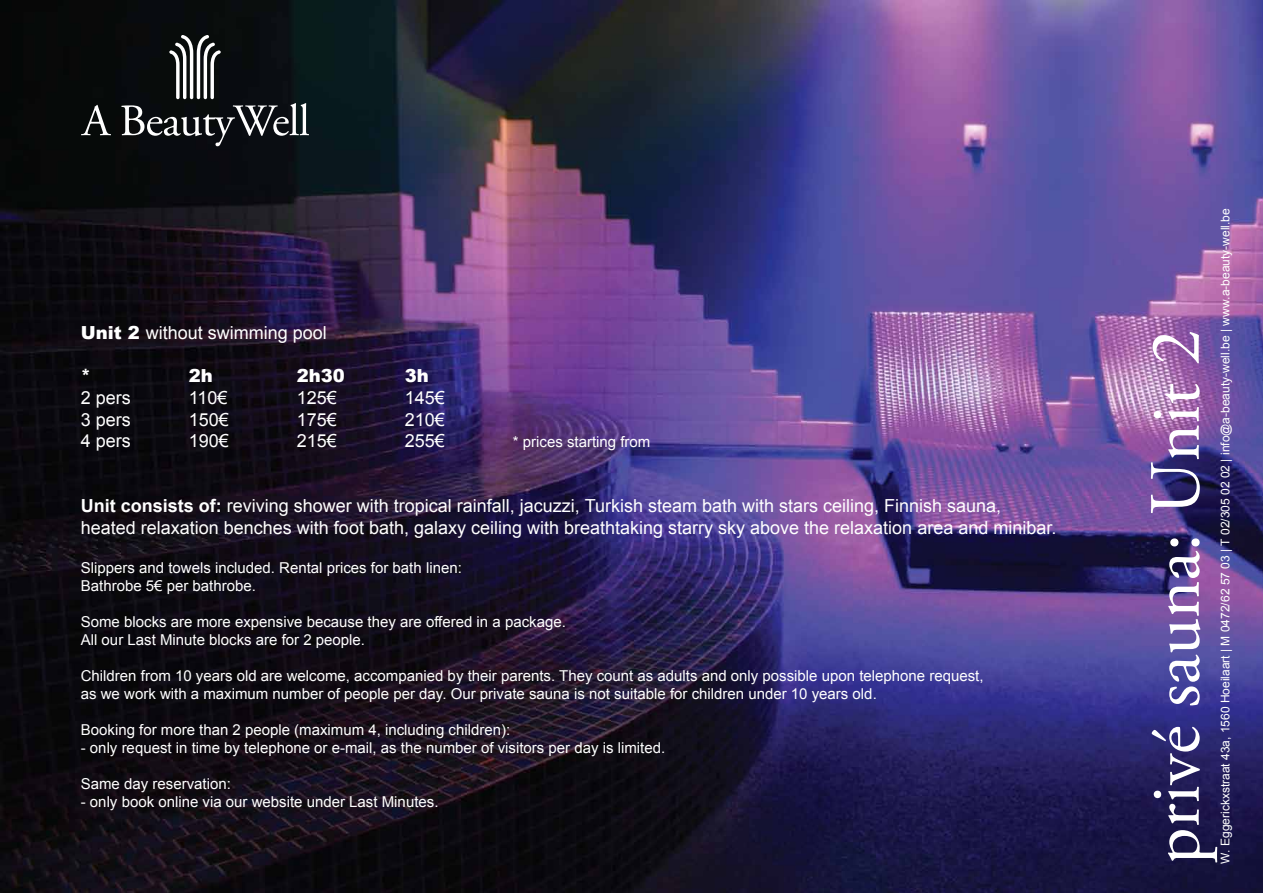
<style>
.page{position:relative;width:1263px;height:893px;background:#fff}
.page>*{position:absolute;margin:0;border:0;box-sizing:border-box;transform-origin:0 0}
.t1{font:72px "Adobe Garamond Pro";color:#fff}
.t2{font:18px/21.6px "Arial";color:#fff}
.t3{font:900 18px "Arial";color:#fff}
.t4{font:15px/18px "Arial";color:#fff}
.t5{font:12px "Arial";color:#fff}
.s1{font-weight:900}
.s2{font-weight:700}
</style>
<div class="page">
<img style="left:0;top:0;width:1263px;height:893px">
<svg style="left:81px;top:105px;width:30px;height:30px"></svg>
<svg style="left:121px;top:35px;width:188px;height:111px;background:#292d2f"></svg>
<p class="t2" style="left:81px;top:322px;width:248px"><span class="s1">Unit 2</span> without swimming pool</p>
<p class="t3" style="left:81px;top:366px;width:12px">*</p>
<p class="t3" style="left:189px;top:366px;width:26px">2h</p>
<p class="t3" style="left:297px;top:366px;width:50px">2h30</p>
<p class="t3" style="left:405px;top:366px;width:26px">3h</p>
<p class="t2" style="left:81px;top:387px;width:52px">2 pers</p>
<p class="t2" style="left:189px;top:387px;width:40px">110€</p>
<p class="t2" style="left:297px;top:387px;width:42px">125€</p>
<p class="t2" style="left:405px;top:387px;width:42px">145€</p>
<p class="t2" style="left:81px;top:409px;width:52px">3 pers</p>
<p class="t2" style="left:189px;top:409px;width:42px">150€</p>
<p class="t2" style="left:297px;top:409px;width:42px">175€</p>
<p class="t2" style="left:405px;top:409px;width:42px">210€</p>
<p class="t2" style="left:81px;top:430px;width:52px">4 pers</p>
<p class="t2" style="left:189px;top:430px;width:42px">190€</p>
<p class="t2" style="left:297px;top:430px;width:42px">215€</p>
<p class="t2" style="left:405px;top:430px;width:42px">255€</p>
<p class="t4" style="left:513px;top:433px;width:139px">* prices starting from</p>
<p class="t2" style="left:81px;top:495px;width:977px"><span class="s2">Unit consists of:</span> reviving shower with tropical rainfall, jacuzzi, Turkish steam bath with stars ceiling, Finnish sauna, heated relaxation benches with foot bath, galaxy ceiling with breathtaking starry sky above the relaxation area and minibar.</p>
<p class="t4" style="left:81px;top:559px;width:382px">Slippers and towels included. Rental prices for bath linen:<br>Bathrobe 5€ per bathrobe.</p>
<p class="t4" style="left:81px;top:613px;width:486px">Some blocks are more expensive because they are offered in a package.<br>All our Last Minute blocks are for 2 people.</p>
<p class="t4" style="left:81px;top:667px;width:904px">Children from 10 years old are welcome, accompanied by their parents. They count as adults and only possible upon telephone request, as we work with a maximum number of people per day. Our private sauna is not suitable for children under 10 years old.</p>
<p class="t4" style="left:81px;top:721px;width:431px">Booking for more than 2 people (maximum 4, including children):</p>
<p class="t4" style="left:81px;top:739px;width:586px">- only request in time by telephone or e-mail, as the number of visitors per day is limited.</p>
<p class="t4" style="left:81px;top:775px;width:152px">Same day reservation:</p>
<p class="t4" style="left:81px;top:793px;width:359px">- only book online via our website under Last Minutes.</p>
<p class="t5" style="left:1217px;top:864px;width:657px;rotate:-90deg">W. Eggerickxstraat 43a, 1560 Hoeilaart | M 0472/62 57 03 | T 02/305 02 02 | info@a-beauty-well.be | www.a-beauty-well.be</p>
<h1 class="t1" style="left:1132px;top:864px;width:536px;rotate:-90deg">privé sauna: Unit 2</h1>
</div>
